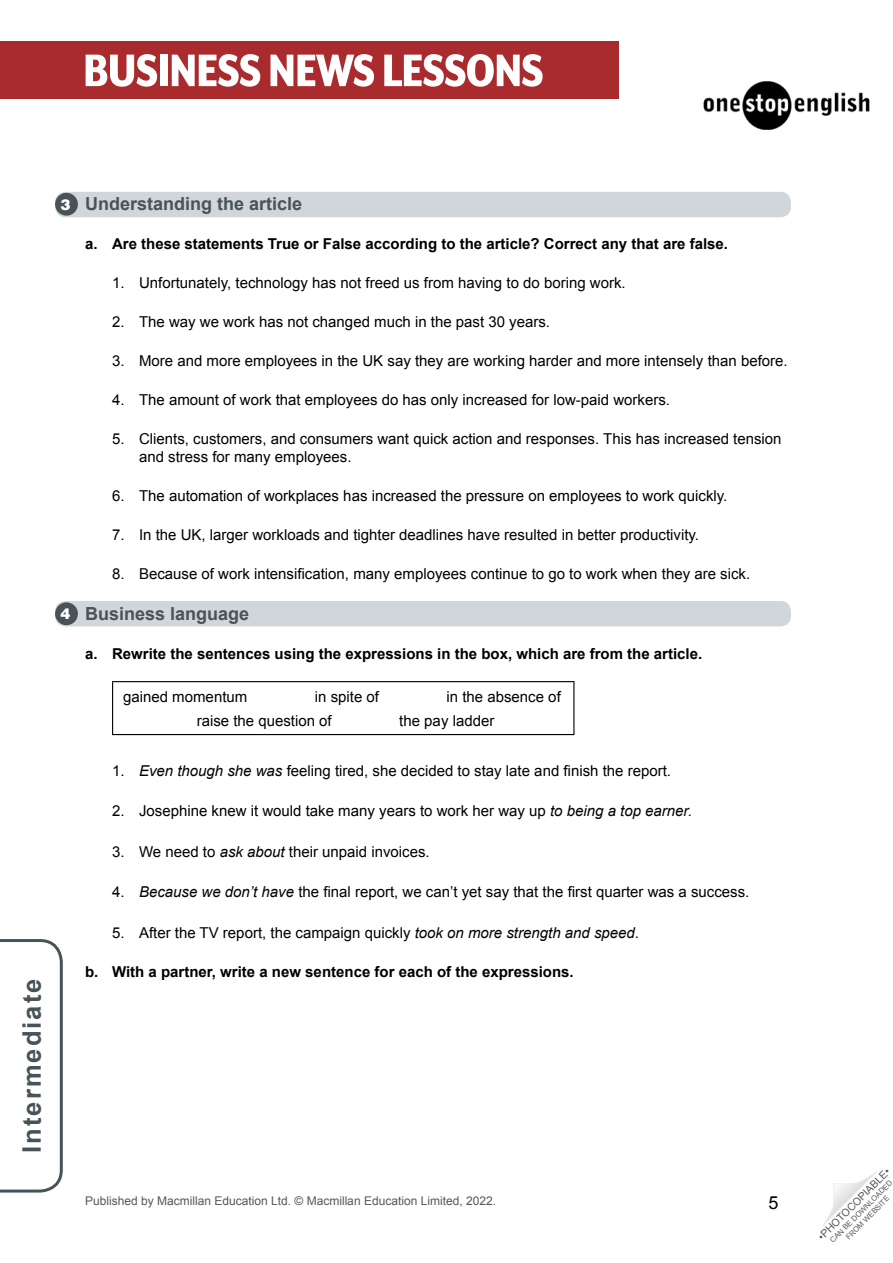
<style>
.page{position:relative;width:893px;height:1263px;background:#fff}
.page>*{position:absolute;margin:0;border:0;box-sizing:border-box;transform-origin:0 0}
.t1{font:800 52.5px "Mr Eaves XL Mod Nar OT";letter-spacing:-.015em;color:#fff}
.t2{font:700 25.5px "Arial";letter-spacing:.08em;color:#485358}
.WS__Exercise_title{font:700 18px "Arial";color:#485358}
.t3{font:18px "Arial";color:#000}
.TN__Body_text{font:15px/18px "Arial";color:#000}
.t4{font:700 15px "Arial";color:#000}
.Don_t_use_-_10t_numb{font:900 15px "Helvetica LT Std";color:#fff}
.t5{font:12px "Arial";color:#575756}
.t6{font:10.5px "Arial";color:#575756}
.t7{font:7.5px/9px "Arial";color:#575756;text-align:center}
.s1{font-style:italic}
</style>
<div class="page">
<svg style="left:822px;top:1171px;width:55px;height:55px"></svg>
<svg style="left:0;top:939px;width:63px;height:254px"></svg>
<div style="left:0;top:41px;width:619px;height:58px;background:#aa2b2e"></div>
<img style="left:703px;top:81px;width:167px;height:48px">
<div style="left:55px;top:192px;width:736px;height:25px;background:#d1d6da;border-radius:10px"></div>
<div style="left:55px;top:601px;width:736px;height:25px;background:#d1d6da;border-radius:10px"></div>
<hr style="left:112px;top:681px;width:462px;height:1px;background:#000">
<hr style="left:112px;top:682px;width:1px;height:52px;background:#000">
<hr style="left:573px;top:682px;width:1px;height:52px;background:#000">
<hr style="left:112px;top:734px;width:462px;height:1px;background:#000">
<div style="left:55px;top:193px;width:23px;height:23px;background:#485358;border-radius:50%"></div>
<div style="left:55px;top:602px;width:23px;height:23px;background:#485358;border-radius:50%"></div>
<h1 class="t1" style="left:83px;top:42px;width:462px">BUSINESS NEWS LESSONS</h1>
<h2 class="t2" style="left:15px;top:1153px;width:176px;rotate:-90deg">Intermediate</h2>
<p class="Don_t_use_-_10t_numb" style="left:61px;top:194px;width:12px">3</p>
<p class="Don_t_use_-_10t_numb" style="left:61px;top:604px;width:12px">4</p>
<p class="WS__Exercise_title" style="left:85px;top:192px;width:219px">Understanding the article</p>
<p class="t4" style="left:85px;top:234px;width:645px">a. Are these statements True or False according to the article? Correct any that are false.</p>
<p class="TN__Body_text" style="left:112px;top:274px;width:515px">1. Unfortunately, technology has not freed us from having to do boring work.</p>
<p class="TN__Body_text" style="left:112px;top:313px;width:440px">2. The way we work has not changed much in the past 30 years.</p>
<p class="TN__Body_text" style="left:112px;top:352px;width:677px">3. More and more employees in the UK say they are working harder and more intensely than before.</p>
<p class="TN__Body_text" style="left:112px;top:391px;width:560px">4. The amount of work that employees do has only increased for low-paid workers.</p>
<p class="TN__Body_text" style="left:139px;top:430px;width:644px;text-indent:-27px">5. Clients, customers, and consumers want quick action and responses. This has increased tension and stress for many employees.</p>
<p class="TN__Body_text" style="left:112px;top:487px;width:617px">6. The automation of workplaces has increased the pressure on employees to work quickly.</p>
<p class="TN__Body_text" style="left:112px;top:526px;width:589px">7. In the UK, larger workloads and tighter deadlines have resulted in better productivity.</p>
<p class="TN__Body_text" style="left:112px;top:565px;width:640px">8. Because of work intensification, many employees continue to go to work when they are sick.</p>
<p class="WS__Exercise_title" style="left:85px;top:601px;width:166px">Business language</p>
<p class="t4" style="left:85px;top:643px;width:619px">a. Rewrite the sentences using the expressions in the box, which are from the article.</p>
<p class="TN__Body_text" style="left:123px;top:687px;width:126px">gained momentum</p>
<p class="TN__Body_text" style="left:315px;top:687px;width:66px">in spite of</p>
<p class="TN__Body_text" style="left:447px;top:687px;width:116px">in the absence of</p>
<p class="TN__Body_text" style="left:197px;top:711px;width:137px">raise the question of</p>
<p class="TN__Body_text" style="left:399px;top:711px;width:97px">the pay ladder</p>
<p class="TN__Body_text" style="left:112px;top:761px;width:560px">1. <span class="s1">Even though she was</span> feeling tired, she decided to stay late and finish the report.</p>
<p class="TN__Body_text" style="left:112px;top:802px;width:582px">2. Josephine knew it would take many years to work her way up <span class="s1">to being a top earner.</span></p>
<p class="TN__Body_text" style="left:112px;top:842px;width:319px">3. We need to <span class="s1">ask about</span> their unpaid invoices.</p>
<p class="TN__Body_text" style="left:112px;top:883px;width:639px">4. <span class="s1">Because we don’t have</span> the final report, we can’t yet say that the first quarter was a success.</p>
<p class="TN__Body_text" style="left:112px;top:923px;width:529px">5. After the TV report, the campaign quickly <span class="s1">took on more strength and speed</span>.</p>
<p class="t4" style="left:85px;top:961px;width:490px">b. With a partner, write a new sentence for each of the expressions.</p>
<p class="t5" style="left:85px;top:1193px;width:413px">Published by Macmillan Education Ltd. © Macmillan Education Limited, 2022.</p>
<p class="t3" style="left:769px;top:1191px;width:12px">5</p>
<p class="t6" style="left:815px;top:1233px;width:99px;rotate:-45deg">•PHOTOCOPIABLE•</p>
<p class="t7" style="left:828px;top:1238px;width:86px;rotate:-45deg">CAN BE DOWNLOADED<br>FROM WEBSITE</p>
</div>
